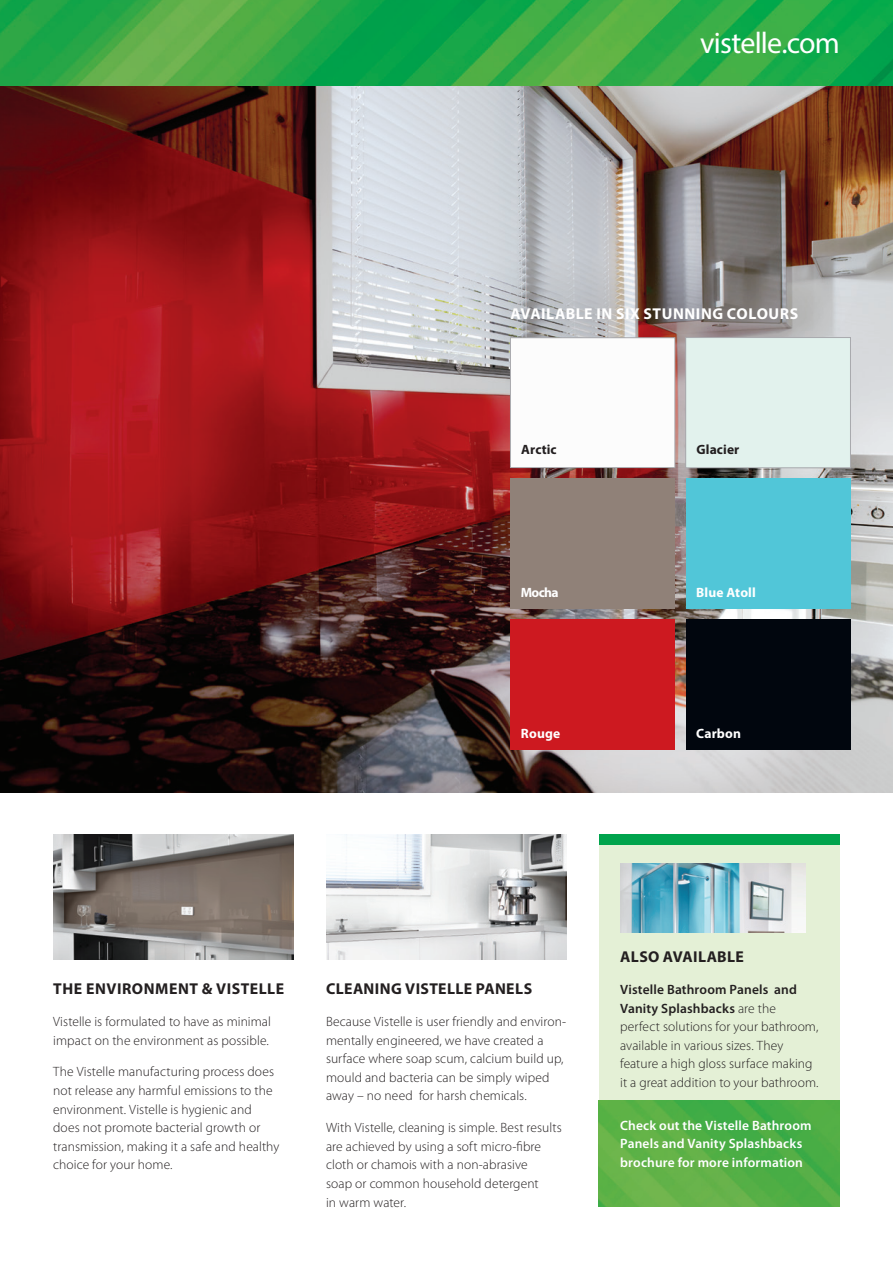
<style>
.page{position:relative;width:893px;height:1263px;background:#fff}
.page>*{position:absolute;margin:0;border:0;box-sizing:border-box;transform-origin:0 0}
.t1{font:30px "Myriad Pro";letter-spacing:-.025em;color:#fff}
.t2{font:700 15.75px "Myriad Pro";letter-spacing:.025em;color:#231f20}
.t3{font:700 15.75px "Myriad Pro";letter-spacing:.035em;color:#fff}
.t4{font:300 13.5px/18.6px "Myriad Pro";letter-spacing:.005em;color:#231f20}
.t5{font:600 13.5px/18.6px "Myriad Pro";letter-spacing:.01em;color:#fff}
.t6{font:700 13.5px "Myriad Pro";letter-spacing:.01em;color:#fff}
.t7{font:700 13.5px "Myriad Pro";letter-spacing:.01em;color:#231f20}
.s1{font-weight:600}
</style>
<div class="page">
<img style="left:0;top:85px;width:893px;height:707px">
<img style="left:0;top:0;width:893px;height:85px">
<div style="left:599px;top:834px;width:241px;height:372px;background:#e4f0d6"></div>
<img style="left:326px;top:834px;width:241px;height:125px">
<img style="left:53px;top:834px;width:241px;height:125px">
<img style="left:620px;top:864px;width:185px;height:69px">
<div style="left:599px;top:834px;width:241px;height:11px;background:#00a44d"></div>
<img style="left:599px;top:1100px;width:241px;height:106px">
<svg style="left:466px;top:258px;width:376px;height:112px;background:#a4a0a1"></svg>
<div style="left:510px;top:619px;width:165px;height:130px;background:#cd1920"></div>
<div style="left:510px;top:478px;width:165px;height:131px;background:#908178"></div>
<div style="left:510px;top:338px;width:165px;height:130px;background:#fcfcfc"></div>
<div style="left:510px;top:338px;width:165px;height:130px;border:1px solid #a8a9ad"></div>
<div style="left:686px;top:619px;width:164px;height:130px;background:#01060e"></div>
<div style="left:686px;top:478px;width:164px;height:131px;background:#51c6d8"></div>
<div style="left:686px;top:338px;width:164px;height:130px;background:#e2f2ed"></div>
<div style="left:685px;top:337px;width:166px;height:131px;border:1px solid #a8a9ad"></div>
<h1 class="t1" style="left:700px;top:25px;width:141px">vistelle.com</h1>
<p class="t3" style="left:510px;top:303px;width:289px">AVAILABLE IN SIX STUNNING COLOURS</p>
<p class="t7" style="left:521px;top:440px;width:37px">Arctic</p>
<p class="t7" style="left:696px;top:440px;width:44px">Glacier</p>
<p class="t6" style="left:521px;top:584px;width:39px">Mocha</p>
<p class="t6" style="left:696px;top:584px;width:61px">Blue Atoll</p>
<p class="t6" style="left:521px;top:725px;width:41px">Rouge</p>
<p class="t6" style="left:696px;top:725px;width:46px">Carbon</p>
<p class="t2" style="left:53px;top:978px;width:232px">THE ENVIRONMENT &amp; VISTELLE</p>
<p class="t4" style="left:53px;top:1012px;width:219px">Vistelle is formulated to have as minimal impact on the environment as possible.</p>
<p class="t4" style="left:53px;top:1063px;width:228px">The Vistelle manufacturing process does not release any harmful emissions to the environment. Vistelle is hygienic and does not promote bacterial growth or transmission, making it a safe and healthy choice for your home.</p>
<p class="t2" style="left:620px;top:946px;width:125px">ALSO AVAILABLE</p>
<p class="t4" style="left:620px;top:980px;width:200px"><span class="s1">Vistelle Bathroom Panels and Vanity Splashbacks</span> are the perfect solutions for your bathroom, available in various sizes. They feature a high gloss surface making it a great addition to your bathroom.</p>
<p class="t2" style="left:326px;top:978px;width:208px">CLEANING VISTELLE PANELS</p>
<p class="t4" style="left:326px;top:1012px;width:242px">Because Vistelle is user friendly and environ&shy;mentally engineered, we have created a surface where soap scum, calcium build up, mould and bacteria can be simply wiped away – no need for harsh chemicals.</p>
<p class="t4" style="left:326px;top:1119px;width:237px">With Vistelle, cleaning is simple. Best results are achieved by using a soft micro-fibre cloth or chamois with a non-abrasive<br>soap or common household detergent<br>in warm water.</p>
<p class="t5" style="left:620px;top:1115px;width:193px">Check out the Vistelle Bathroom<br>Panels and Vanity Splashbacks brochure for more information</p>
</div>
